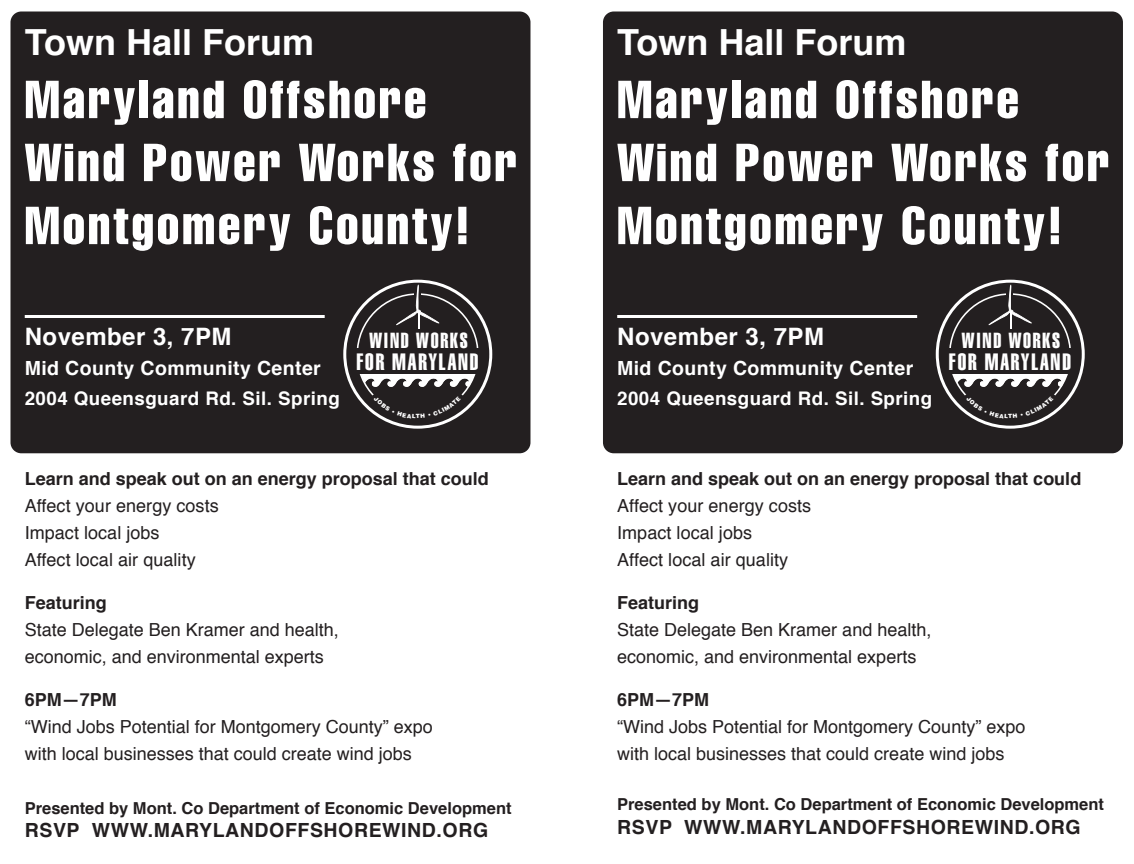
<style>
.page{position:relative;width:1134px;height:864px;background:#fff}
.page>*{position:absolute;margin:0;border:0;box-sizing:border-box;transform-origin:0 0}
.t1{font:extra-condensed 52.5px/63px "Helvetica";letter-spacing:.055em;color:#fff}
.t2{font:700 36px "Helvetica";color:#fff}
.t3{font:700 24px "Helvetica";letter-spacing:.02em;color:#fff}
.t4{font:23.25px "Helvetica Extra Compressed";letter-spacing:.08em;color:#fff}
.t5{font:21.45px "Helvetica Extra Compressed";letter-spacing:.08em;color:#fff}
.t6{font:700 19.5px "Helvetica";letter-spacing:.03em;color:#231f20}
.t7{font:700 19.5px "Helvetica";letter-spacing:.02em;color:#fff}
.t8{font:700 18.75px "Helvetica";letter-spacing:.025em;color:#fff}
.t9{font:18px/27px "Helvetica";color:#231f20}
.t10{font:700 18px "Helvetica";color:#231f20}
.t11{font:700 16.5px "Helvetica";color:#231f20}
</style>
<div class="page">
<div style="left:10px;top:11px;width:521px;height:443px;background:#231f20"></div>
<div style="left:603px;top:11px;width:520px;height:443px;background:#231f20"></div>
<svg style="left:350px;top:285px;width:131px;height:143px;background:#3e3a3b"></svg>
<svg style="left:942px;top:285px;width:131px;height:143px;background:#3e3a3b"></svg>
<h2 class="t2" style="left:25px;top:13px;width:291px">Town Hall Forum</h2>
<h1 class="t1" style="left:25px;top:67px;width:494px">Maryland Offshore<br>Wind Power Works for<br>Montgomery County!</h1>
<h3 class="t3" style="left:25px;top:317px;width:208px">November 3, 7PM</h3>
<p class="t7" style="left:25px;top:352px;width:298px">Mid County Community Center</p>
<p class="t8" style="left:25px;top:383px;width:317px">2004 Queensguard Rd. Sil. Spring</p>
<p class="t5" style="left:370px;top:328px;width:100px">WIND WORKS</p>
<p class="t4" style="left:356px;top:347px;width:124px">FOR MARYLAND</p>
<p class="t10" style="left:25px;top:464px;width:466px">Learn and speak out on an energy proposal that could</p>
<p class="t9" style="left:25px;top:492px;width:196px">Affect your energy costs<br>Impact local jobs<br>Affect local air quality</p>
<p class="t10" style="left:25px;top:588px;width:84px">Featuring</p>
<p class="t9" style="left:25px;top:617px;width:316px">State Delegate Ben Kramer and health, economic, and environmental experts</p>
<p class="t10" style="left:25px;top:685px;width:94px">6PM—7PM</p>
<p class="t9" style="left:25px;top:714px;width:410px">“Wind Jobs Potential for Montgomery County” expo with local businesses that could create wind jobs</p>
<p class="t11" style="left:25px;top:795px;width:488px">Presented by Mont. Co Department of Economic Development</p>
<p class="t6" style="left:25px;top:815px;width:465px">RSVP WWW.MARYLANDOFFSHOREWIND.ORG</p>
<h2 class="t2" style="left:617px;top:13px;width:291px">Town Hall Forum</h2>
<h1 class="t1" style="left:617px;top:67px;width:494px">Maryland Offshore<br>Wind Power Works for<br>Montgomery County!</h1>
<h3 class="t3" style="left:617px;top:317px;width:208px">November 3, 7PM</h3>
<p class="t7" style="left:617px;top:352px;width:298px">Mid County Community Center</p>
<p class="t8" style="left:617px;top:383px;width:317px">2004 Queensguard Rd. Sil. Spring</p>
<p class="t5" style="left:962px;top:328px;width:100px">WIND WORKS</p>
<p class="t4" style="left:949px;top:347px;width:124px">FOR MARYLAND</p>
<p class="t10" style="left:617px;top:464px;width:466px">Learn and speak out on an energy proposal that could</p>
<p class="t9" style="left:617px;top:492px;width:196px">Affect your energy costs<br>Impact local jobs<br>Affect local air quality</p>
<p class="t10" style="left:617px;top:588px;width:84px">Featuring</p>
<p class="t9" style="left:617px;top:617px;width:316px">State Delegate Ben Kramer and health, economic, and environmental experts</p>
<p class="t10" style="left:617px;top:685px;width:94px">6PM—7PM</p>
<p class="t9" style="left:617px;top:714px;width:410px">“Wind Jobs Potential for Montgomery County” expo with local businesses that could create wind jobs</p>
<p class="t11" style="left:617px;top:791px;width:488px">Presented by Mont. Co Department of Economic Development</p>
<p class="t6" style="left:617px;top:811px;width:465px">RSVP WWW.MARYLANDOFFSHOREWIND.ORG</p>
</div>
